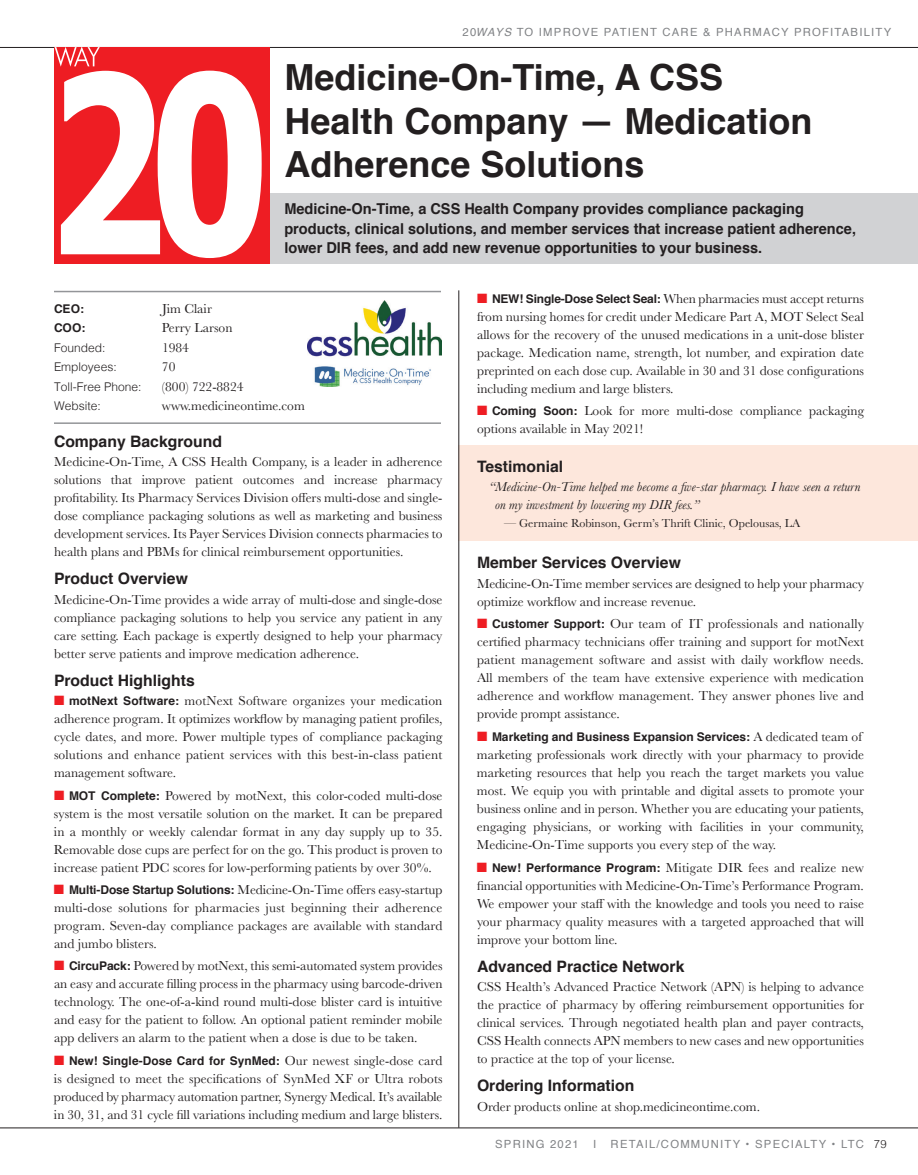
<style>
.page{position:relative;width:918px;height:1175px;background:#fff}
.page>*{position:absolute;margin:0;border:0;box-sizing:border-box;transform-origin:0 0}
.t1{font:700 36px/43.5px "Helvetica";color:#231f20}
.t2{font:700 15.75px "Helvetica";color:#231f20}
.t3{font:700 15px/19.5px "Helvetica";color:#231f20}
.t4{font:13.5px/18px "Baskerville";color:#231f20;text-align:justify}
.t5{font:italic 13.5px/18px "Baskerville";color:#231f20}
.t6{font:700 12px "Helvetica";color:#231f20}
.t7{font:12px "Baskerville";color:#231f20}
.t8{font:300 12px "Helvetica";color:#231f20}
.t9{font:11.25px "Helvetica";letter-spacing:.11em;color:#808285}
.s1{font-style:italic}
.s2{color:#ee1d23}
.s3{font-family:"Helvetica";font-weight:700;font-size:12px}
.s4{font-family:"Baskerville";font-weight:400;font-size:13.5px}
.s5{font-weight:300;color:#231f20}
</style>
<div class="page">
<hr style="left:0;top:47px;width:918px;height:1px;background:#231f20">
<div style="left:55px;top:193px;width:863px;height:70px;background:#d1d2d4"></div>
<div style="left:459px;top:446px;width:459px;height:95px;background:#fde7dc"></div>
<hr style="left:54px;top:422px;width:387px;height:2px;background:#939598">
<img style="left:307px;top:301px;width:134px;height:85px">
<hr style="left:459px;top:290px;width:1px;height:837px;background:#231f20">
<div style="left:54px;top:47px;width:216px;height:216px;background:#ee1d23"></div>
<svg style="left:55px;top:47px;width:207px;height:211px"></svg>
<hr style="left:54px;top:291px;width:387px;height:1px;background:#939598">
<hr style="left:0;top:1127px;width:918px;height:1px;background:#231f20">
<p class="t9" style="left:463px;top:23px;width:430px">20<span class="s1">WAYS</span> TO IMPROVE PATIENT CARE &amp; PHARMACY PROFITABILITY</p>
<h1 class="t1" style="left:284px;top:56px;width:530px">Medicine-On-Time, A CSS<br>Health Company — Medication<br>Adherence Solutions</h1>
<p class="t3" style="left:284px;top:199px;width:573px">Medicine-On-Time, a CSS Health Company provides compliance packaging products, clinical solutions, and member services that increase patient adherence, lower DIR fees, and add new revenue opportunities to your business.</p>
<p class="t6" style="left:54px;top:299px;width:31px">CEO:</p>
<p class="t4" style="left:162px;top:299px;width:51px">Jim Clair</p>
<p class="t6" style="left:54px;top:318px;width:33px">COO:</p>
<p class="t4" style="left:162px;top:319px;width:72px">Perry Larson</p>
<p class="t8" style="left:54px;top:337px;width:53px">Founded:</p>
<p class="t4" style="left:162px;top:338px;width:28px">1984</p>
<p class="t8" style="left:54px;top:357px;width:64px">Employees:</p>
<p class="t4" style="left:162px;top:358px;width:15px">70</p>
<p class="t8" style="left:54px;top:376px;width:89px">Toll-Free Phone:</p>
<p class="t4" style="left:162px;top:377px;width:83px">(800) 722-8824</p>
<p class="t8" style="left:54px;top:396px;width:48px">Website:</p>
<p class="t4" style="left:162px;top:397px;width:144px">www.medicineontime.com</p>
<p class="t2" style="left:54px;top:428px;width:170px">Company Background</p>
<p class="t4" style="left:54px;top:453px;width:390px">Medicine-On-Time, A CSS Health Company, is a leader in adherence solutions that improve patient outcomes and increase pharmacy profitability. Its Pharmacy Services Division offers multi-dose and single&shy;dose compliance packaging solutions as well as marketing and business development services. Its Payer Services Division connects pharmacies to health plans and PBMs for clinical reimbursement opportunities.</p>
<p class="t2" style="left:54px;top:566px;width:135px">Product Overview</p>
<p class="t4" style="left:54px;top:590px;width:390px">Medicine-On-Time provides a wide array of multi-dose and single-dose compliance packaging solutions to help you service any patient in any care setting. Each package is expertly designed to help your pharmacy better serve patients and improve medication adherence.</p>
<p class="t2" style="left:54px;top:667px;width:142px">Product Highlights</p>
<p class="t4" style="left:54px;top:692px;width:390px"><span class="s2">■</span> <span class="s3">motNext Software:</span> motNext Software organizes your medication adherence program. It optimizes workflow by managing patient profiles, cycle dates, and more. Power multiple types of compliance packaging solutions and enhance patient services with this best-in-class patient management software.</p>
<p class="t4" style="left:54px;top:786px;width:390px"><span class="s2">■</span> <span class="s3">MOT Complete:</span> Powered by motNext, this color-coded multi-dose system is the most versatile solution on the market. It can be prepared in a monthly or weekly calendar format in any day supply up to 35.<br>Removable dose cups are perfect for on the go. This product is proven to increase patient PDC scores for low-performing patients by over 30%.</p>
<p class="t4" style="left:54px;top:880px;width:390px"><span class="s2">■</span> <span class="s3">Multi-Dose Startup Solutions:</span> Medicine-On-Time offers easy-startup multi-dose solutions for pharmacies just beginning their adherence program. Seven-day compliance packages are available with standard and jumbo blisters.</p>
<p class="t4" style="left:54px;top:957px;width:390px"><span class="s2">■</span> <span class="s3">CircuPack:</span> Powered by motNext, this semi-automated system provides an easy and accurate filling process in the pharmacy using barcode-driven technology. The one-of-a-kind round multi-dose blister card is intuitive and easy for the patient to follow. An optional patient reminder mobile app delivers an alarm to the patient when a dose is due to be taken.</p>
<p class="t6" style="left:54px;top:1050px;width:390px"><span class="s2">■</span> New! Single-Dose Card for SynMed: <span class="s4">Our newest single-dose card</span></p>
<p class="t4" style="left:54px;top:1069px;width:390px">is designed to meet the specifications of SynMed XF or Ultra robots produced by pharmacy automation partner, Synergy Medical. It’s available in 30, 31, and 31 cycle fill variations including medium and large blisters.</p>
<p class="t4" style="left:477px;top:289px;width:389px"><span class="s2">■</span> <span class="s3">NEW! Single-Dose Select Seal:</span> When pharmacies must accept returns from nursing homes for credit under Medicare Part A, MOT Select Seal allows for the recovery of the unused medications in a unit-dose blister package. Medication name, strength, lot number, and expiration date preprinted on each dose cup. Available in 30 and 31 dose configurations including medium and large blisters.</p>
<p class="t4" style="left:477px;top:402px;width:388px"><span class="s2">■</span> <span class="s3">Coming Soon:</span> Look for more multi-dose compliance packaging options available in May 2021!</p>
<p class="t2" style="left:477px;top:453px;width:88px">Testimonial</p>
<p class="t5" style="left:495px;top:478px;width:367px;text-indent:-6px">“Medicine-On-Time helped me become a five-star pharmacy. I have seen a return on my investment by lowering my DIR fees.”</p>
<p class="t7" style="left:504px;top:516px;width:298px">— Germaine Robinson, Germ’s Thrift Clinic, Opelousas, LA</p>
<p class="t2" style="left:477px;top:549px;width:205px">Member Services Overview</p>
<p class="t4" style="left:477px;top:574px;width:389px">Medicine-On-Time member services are designed to help your pharmacy optimize workflow and increase revenue.</p>
<p class="t4" style="left:477px;top:614px;width:389px"><span class="s2">■</span> <span class="s3">Customer Support:</span> Our team of IT professionals and nationally certified pharmacy technicians offer training and support for motNext patient management software and assist with daily workflow needs.<br>All members of the team have extensive experience with medication adherence and workflow management. They answer phones live and provide prompt assistance.</p>
<p class="t6" style="left:477px;top:727px;width:387px"><span class="s2">■</span> Marketing and Business Expansion Services: <span class="s4">A dedicated team of</span></p>
<p class="t4" style="left:477px;top:746px;width:389px">marketing professionals work directly with your pharmacy to provide marketing resources that help you reach the target markets you value most. We equip you with printable and digital assets to promote your business online and in person. Whether you are educating your patients, engaging physicians, or working with facilities in your community, Medicine-On-Time supports you every step of the way.</p>
<p class="t4" style="left:477px;top:858px;width:389px"><span class="s2">■</span> <span class="s3">New! Performance Program:</span> Mitigate DIR fees and realize new financial opportunities with Medicine-On-Time’s Performance Program.<br>We empower your staff with the knowledge and tools you need to raise your pharmacy quality measures with a targeted approached that will improve your bottom line.</p>
<p class="t2" style="left:477px;top:953px;width:209px">Advanced Practice Network</p>
<p class="t4" style="left:477px;top:978px;width:389px">CSS Health’s Advanced Practice Network (APN) is helping to advance the practice of pharmacy by offering reimbursement opportunities for clinical services. Through negotiated health plan and payer contracts, CSS Health connects APN members to new cases and new opportunities to practice at the top of your license.</p>
<p class="t2" style="left:477px;top:1072px;width:159px">Ordering Information</p>
<p class="t4" style="left:477px;top:1097px;width:285px">Order products online at shop.medicineontime.com.</p>
<p class="t9" style="left:495px;top:1135px;width:85px">SPRING 2021</p>
<p class="t9" style="left:593px;top:1135px;width:5px">I</p>
<p class="t9" style="left:611px;top:1135px;width:277px">RETAIL/COMMUNITY • SPECIALTY • LTC <span class="s5">79</span></p>
</div>
